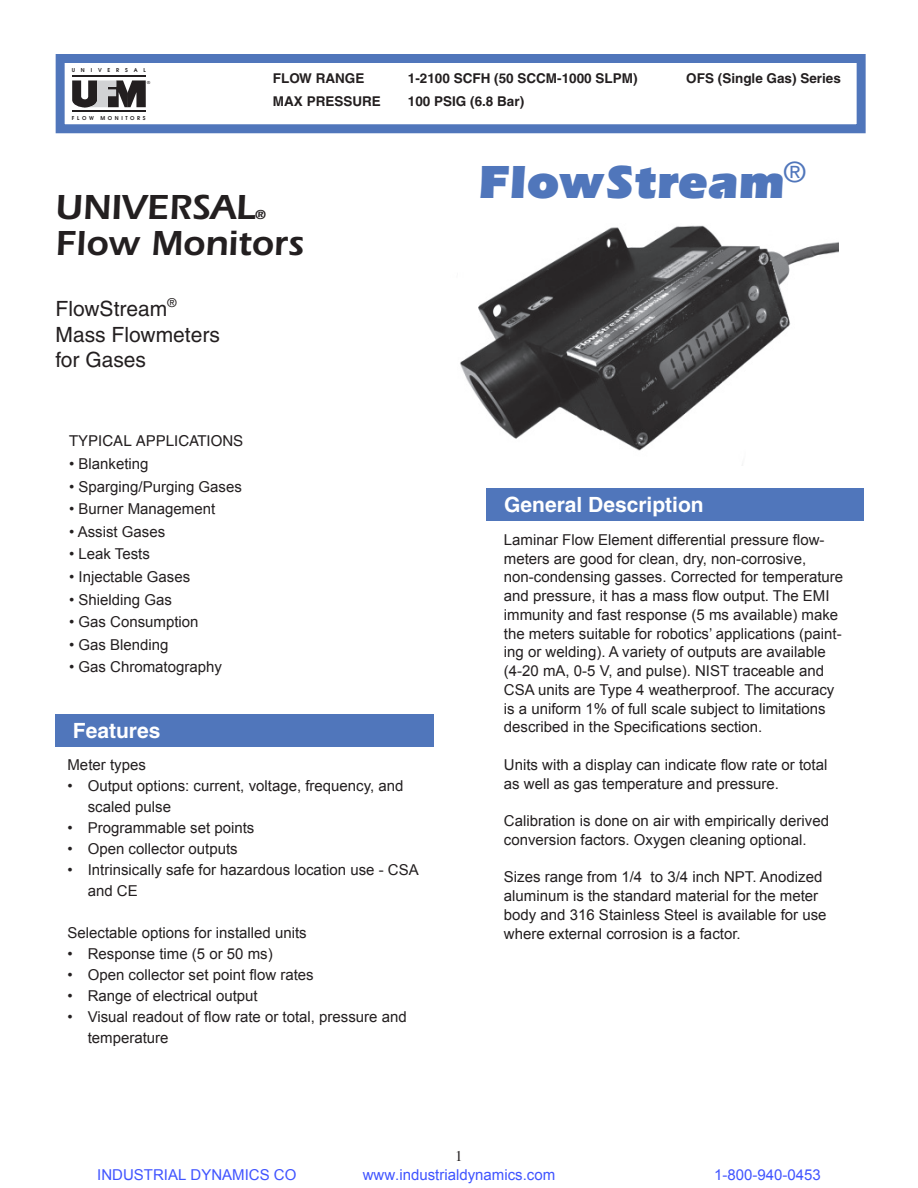
<style>
.page{position:relative;width:918px;height:1188px;background:#fff}
.page>*{position:absolute;margin:0;border:0;box-sizing:border-box;transform-origin:0 0}
.t1{font:900 48px "Itc Eras";color:#5076bb}
.t2{font:600 36px "Itc Eras";color:#231f20}
.t3{font:21px/25.2px "Helvetica";color:#231f20}
.t4{font:700 21px "Helvetica";color:#fff}
.t5{font:15px/18.8px "Arial";color:#231f20}
.t6{font:15px "Arial";color:#4054ff}
.t7{font:15px "Helvetica";color:#231f20}
.t8{font:15px "Times";color:#231f20}
.t9{font:700 13.5px "Helvetica";color:#231f20}
.t10{font:600 13.5px "Itc Eras";color:#231f20}
.t11{font:600 5.25px "Avant Garde";letter-spacing:1.1em;color:#231f20}
.t12{font:4.2px "Helvetica";color:#231f20}
</style>
<div class="page">
<hr style="left:72px;top:76px;width:74px;height:1px;background:#231f20">
<hr style="left:72px;top:111px;width:74px;height:1px;background:#231f20">
<svg style="left:72px;top:80px;width:74px;height:28px;background:#706e6f"></svg>
<div style="left:56px;top:714px;width:378px;height:33px;background:#5076bb"></div>
<div style="left:486px;top:488px;width:378px;height:33px;background:#5076bb"></div>
<div style="left:56px;top:54px;width:810px;height:79px;border:9px solid #5076bb"></div>
<img style="left:460px;top:225px;width:379px;height:240px">
<p class="t11" style="left:72px;top:68px;width:76px">UNIVERSAL</p>
<p class="t12" style="left:147px;top:81px;width:5px">®</p>
<p class="t11" style="left:72px;top:116px;width:23px">F L O W</p>
<p class="t11" style="left:100px;top:116px;width:47px">M O N I T O R S</p>
<p class="t9" style="left:273px;top:74px;width:93px">FLOW RANGE</p>
<p class="t9" style="left:408px;top:74px;width:231px">1-2100 SCFH (50 SCCM-1000 SLPM)</p>
<p class="t9" style="left:686px;top:74px;width:156px">OFS (Single Gas) Series</p>
<p class="t9" style="left:273px;top:96px;width:110px">MAX PRESSURE</p>
<p class="t9" style="left:408px;top:96px;width:118px">100 PSIG (6.8 Bar)</p>
<h2 class="t2" style="left:56px;top:195px;width:201px">UNIVERSAL</h2>
<p class="t10" style="left:255px;top:210px;width:13px">®</p>
<h2 class="t2" style="left:56px;top:231px;width:250px">Flow Monitors</h2>
<h3 class="t3" style="left:56px;top:298px;width:166px">FlowStream<sup>®<br></sup>Mass Flowmeters for Gases</h3>
<p class="t7" style="left:69px;top:436px;width:176px">TYPICAL APPLICATIONS</p>
<p class="t5" style="left:69px;top:454px;width:81px">• Blanketing</p>
<p class="t5" style="left:69px;top:477px;width:174px">• Sparging/Purging Gases</p>
<p class="t5" style="left:69px;top:500px;width:148px">• Burner Management</p>
<p class="t5" style="left:69px;top:522px;width:98px">• Assist Gases</p>
<p class="t5" style="left:69px;top:545px;width:82px">• Leak Tests</p>
<p class="t5" style="left:69px;top:567px;width:123px">• Injectable Gases</p>
<p class="t5" style="left:69px;top:590px;width:104px">• Shielding Gas</p>
<p class="t5" style="left:69px;top:612px;width:131px">• Gas Consumption</p>
<p class="t5" style="left:69px;top:635px;width:101px">• Gas Blending</p>
<p class="t5" style="left:69px;top:658px;width:154px">• Gas Chromatography</p>
<h3 class="t4" style="left:73px;top:723px;width:89px">Features</h3>
<p class="t5" style="left:68px;top:756px;width:80px">Meter types</p>
<p class="t5" style="left:88px;top:775px;width:317px;line-height:21px;text-indent:-20px">• Output options: current, voltage, frequency, and scaled pulse</p>
<p class="t5" style="left:68px;top:819px;width:188px">• Programmable set points</p>
<p class="t5" style="left:68px;top:840px;width:172px">• Open collector outputs</p>
<p class="t5" style="left:88px;top:859px;width:332px;line-height:21px;text-indent:-20px">• Intrinsically safe for hazardous location use - CSA and CE</p>
<p class="t5" style="left:68px;top:924px;width:241px">Selectable options for installed units</p>
<p class="t5" style="left:68px;top:945px;width:207px">• Response time (5 or 50 ms)</p>
<p class="t5" style="left:68px;top:966px;width:248px">• Open collector set point flow rates</p>
<p class="t5" style="left:68px;top:987px;width:192px">• Range of electrical output</p>
<p class="t5" style="left:88px;top:1006px;width:321px;line-height:21px;text-indent:-20px">• Visual readout of flow rate or total, pressure and temperature</p>
<h1 class="t1" style="left:477px;top:166px;width:329px">FlowStream<sup>®</sup></h1>
<h3 class="t4" style="left:504px;top:497px;width:201px">General Description</h3>
<p class="t5" style="left:504px;top:530px;width:341px">Laminar Flow Element differential pressure flow&shy;meters are good for clean, dry, non-corrosive, non-condensing gasses. Corrected for temperature and pressure, it has a mass flow output. The EMI immunity and fast response (5 ms available) make the meters suitable for robotics’ applications (paint&shy;ing or welding). A variety of outputs are available (4-20 mA, 0-5 V, and pulse). NIST traceable and CSA units are Type 4 weatherproof. The accuracy is a uniform 1% of full scale subject to limitations described in the Specifications section.</p>
<p class="t5" style="left:504px;top:755px;width:325px">Units with a display can indicate flow rate or total as well as gas temperature and pressure.</p>
<p class="t5" style="left:504px;top:812px;width:327px">Calibration is done on air with empirically derived conversion factors. Oxygen cleaning optional.</p>
<p class="t5" style="left:504px;top:868px;width:324px">Sizes range from 1/4 to 3/4 inch NPT. Anodized aluminum is the standard material for the meter body and 316 Stainless Steel is available for use where external corrosion is a factor.</p>
<p class="t8" style="left:455px;top:1151px;width:9px">1</p>
<p class="t6" style="left:97px;top:1165px;width:201px">INDUSTRIAL DYNAMICS CO</p>
<p class="t6" style="left:363px;top:1165px;width:194px">www.industrialdynamics.com</p>
<p class="t6" style="left:714px;top:1165px;width:108px">1-800-940-0453</p>
</div>
